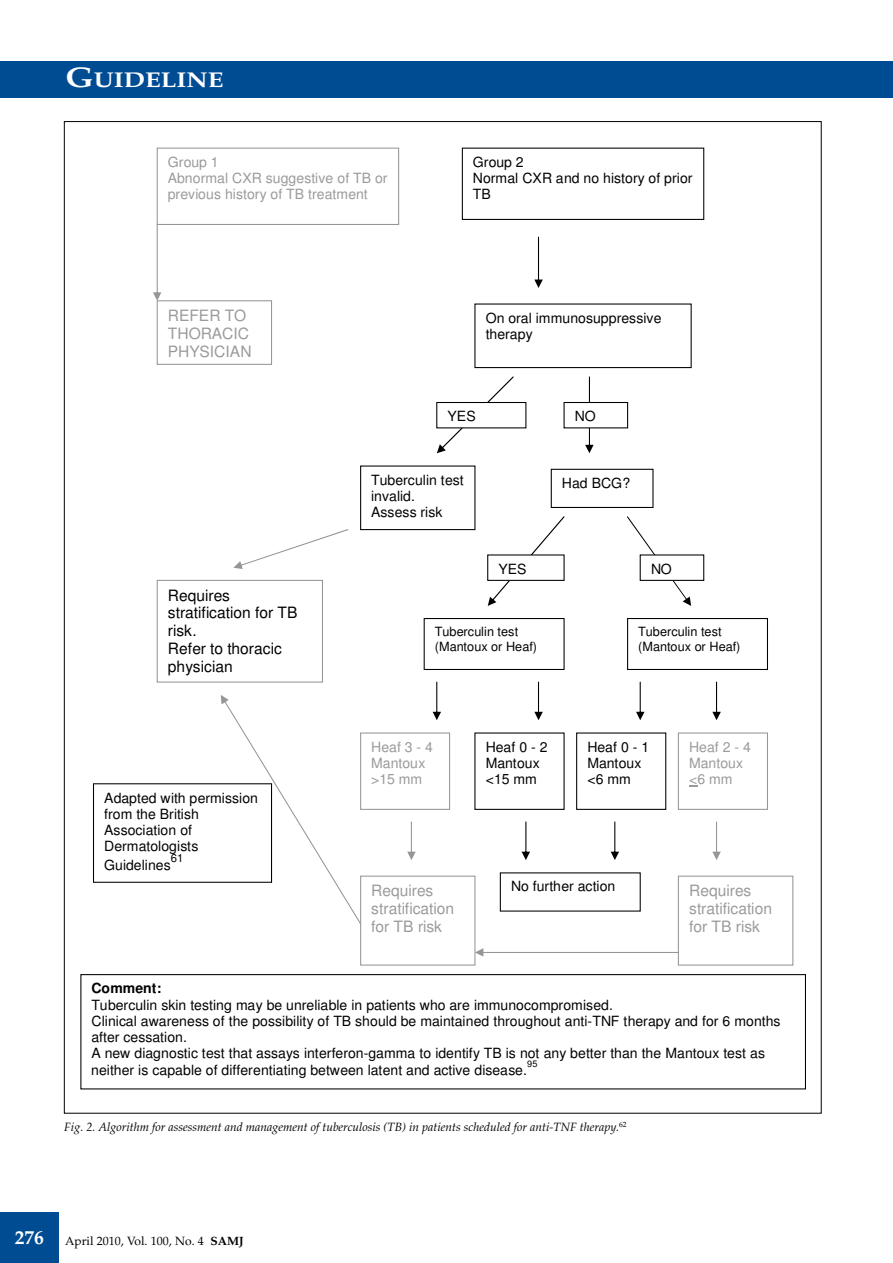
<style>
.page{position:relative;width:893px;height:1263px;background:#fff}
.page>*{position:absolute;margin:0;border:0;box-sizing:border-box;transform-origin:0 0}
.t1{font:700 21.3px "Palatino";color:#fff;scale:1.2 1}
.t2{font:16.95px "Times";color:#000}
.t3{font:15.6px/17.9px "Helvetica";color:#9a9a9a}
.t4{font:15.6px/17.9px "Helvetica";color:#000}
.t5{font:14.1px/16.2px "Helvetica";color:#000}
.t6{font:14.1px/16px "Helvetica";color:#9a9a9a}
.t7{font:700 14.1px "Helvetica";color:#000}
.t8{font:12.75px/15px "Helvetica";letter-spacing:.005em;color:#000}
.t9{font:italic 12px "Palatino";color:#000}
.t10{font:12px "Palatino";color:#000}
.t11{font:11.4px "Helvetica";color:#000}
.t12{font:9.15px "Helvetica";color:#000}
.s1{font-size:28.5px}
.s2{font-weight:700;font-size:19.5px;color:#fff}
.s3{font-weight:700}
</style>
<div class="page">
<div style="left:0;top:61px;width:13px;height:37px;background:#004c93"></div>
<div style="left:0;top:61px;width:893px;height:36px;background:#004c93"></div>
<div style="left:0;top:1212px;width:59px;height:51px;background:#004c93"></div>
<div style="left:157px;top:148px;width:242px;height:77px;border:1px solid #969696"></div>
<div style="left:462px;top:148px;width:242px;height:72px;border:1px solid #000"></div>
<div style="left:474px;top:303px;width:218px;height:65px;border:1px solid #000"></div>
<svg style="left:585px;top:377px;width:9px;height:76px"></svg>
<div style="left:564px;top:402px;width:64px;height:26px;background:#fff"></div>
<div style="left:563px;top:402px;width:65px;height:26px;border:1px solid #000"></div>
<div style="left:551px;top:469px;width:102px;height:39px;border:1px solid #000"></div>
<svg style="left:627px;top:516px;width:64px;height:90px"></svg>
<div style="left:627px;top:618px;width:141px;height:52px;border:1px solid #000"></div>
<div style="left:424px;top:618px;width:141px;height:52px;border:1px solid #000"></div>
<svg style="left:488px;top:516px;width:77px;height:90px"></svg>
<div style="left:640px;top:555px;width:64px;height:25px;background:#fff"></div>
<div style="left:640px;top:554px;width:64px;height:27px;border:1px solid #000"></div>
<div style="left:488px;top:555px;width:76px;height:25px;background:#fff"></div>
<div style="left:487px;top:554px;width:78px;height:27px;border:1px solid #000"></div>
<svg style="left:534px;top:237px;width:9px;height:51px"></svg>
<svg style="left:712px;top:682px;width:9px;height:38px"></svg>
<div style="left:678px;top:732px;width:90px;height:78px;border:1px solid #969696"></div>
<svg style="left:689px;top:785px;width:8px;height:2px"></svg>
<div style="left:576px;top:732px;width:90px;height:78px;border:1px solid #000"></div>
<div style="left:360px;top:732px;width:90px;height:78px;border:1px solid #969696"></div>
<svg style="left:636px;top:682px;width:8px;height:38px"></svg>
<svg style="left:534px;top:682px;width:9px;height:38px"></svg>
<svg style="left:433px;top:682px;width:8px;height:38px"></svg>
<svg style="left:712px;top:821px;width:9px;height:39px"></svg>
<div style="left:678px;top:876px;width:115px;height:89px;border:1px solid #969696"></div>
<div style="left:360px;top:876px;width:115px;height:89px;border:1px solid #969696"></div>
<svg style="left:407px;top:821px;width:9px;height:39px"></svg>
<svg style="left:475px;top:948px;width:204px;height:8px"></svg>
<svg style="left:522px;top:821px;width:8px;height:39px"></svg>
<svg style="left:611px;top:821px;width:8px;height:39px"></svg>
<svg style="left:437px;top:376px;width:77px;height:77px"></svg>
<div style="left:437px;top:402px;width:89px;height:26px;background:#fff"></div>
<div style="left:436px;top:402px;width:90px;height:26px;border:1px solid #000"></div>
<div style="left:360px;top:465px;width:115px;height:65px;border:1px solid #000"></div>
<div style="left:157px;top:300px;width:115px;height:65px;border:1px solid #969696"></div>
<svg style="left:153px;top:224px;width:8px;height:77px"></svg>
<div style="left:157px;top:580px;width:166px;height:103px;border:1px solid #969696"></div>
<svg style="left:221px;top:695px;width:140px;height:229px"></svg>
<svg style="left:233px;top:529px;width:115px;height:40px"></svg>
<div style="left:80px;top:974px;width:726px;height:115px;border:1px solid #000"></div>
<div style="left:93px;top:784px;width:179px;height:98px;background:#fff"></div>
<div style="left:93px;top:783px;width:179px;height:100px;border:1px solid #000"></div>
<h1 class="t1" style="left:65px;top:67px;width:133px"><span class="s1">G</span>UIDELINE</h1>
<p class="t6" style="left:168px;top:154px;width:221px">Group 1<br>Abnormal CXR suggestive of TB or previous history of TB treatment</p>
<p class="t5" style="left:473px;top:154px;width:221px">Group 2<br>Normal CXR and no history of prior<br>TB</p>
<p class="t3" style="left:168px;top:307px;width:85px">REFER TO<br>THORACIC<br>PHYSICIAN</p>
<p class="t4" style="left:168px;top:586px;width:131px">Requires stratification for TB risk.<br>Refer to thoracic physician</p>
<p class="t5" style="left:104px;top:790px;width:155px">Adapted with permission from the British<br>Association of<br>Dermatologists</p>
<p class="t5" style="left:104px;top:857px;width:68px">Guidelines</p>
<p class="t11" style="left:171px;top:851px;width:14px">61</p>
<p class="t5" style="left:486px;top:310px;width:177px">On oral immunosuppressive therapy</p>
<p class="t5" style="left:448px;top:408px;width:30px">YES</p>
<p class="t5" style="left:371px;top:472px;width:94px">Tuberculin test invalid.<br>Assess risk</p>
<p class="t5" style="left:575px;top:408px;width:23px">NO</p>
<p class="t5" style="left:562px;top:475px;width:70px">Had BCG?</p>
<p class="t5" style="left:498px;top:561px;width:30px">YES</p>
<p class="t5" style="left:651px;top:561px;width:22px">NO</p>
<p class="t8" style="left:435px;top:624px;width:104px">Tuberculin test (Mantoux or Heaf)</p>
<p class="t6" style="left:371px;top:739px;width:63px">Heaf 3 - 4<br>Mantoux &gt;15 mm</p>
<p class="t5" style="left:486px;top:739px;width:63px">Heaf 0 - 2<br>Mantoux &lt;15 mm</p>
<p class="t8" style="left:638px;top:624px;width:104px">Tuberculin test (Mantoux or Heaf)</p>
<p class="t5" style="left:587px;top:739px;width:63px">Heaf 0 - 1<br>Mantoux &lt;6 mm</p>
<p class="t6" style="left:689px;top:739px;width:63px">Heaf 2 - 4<br>Mantoux &lt;6 mm</p>
<p class="t3" style="left:371px;top:882px;width:84px">Requires stratification for TB risk</p>
<p class="t5" style="left:511px;top:879px;width:106px">No further action</p>
<p class="t3" style="left:689px;top:882px;width:84px">Requires stratification for TB risk</p>
<p class="t7" style="left:92px;top:980px;width:71px">Comment:</p>
<p class="t5" style="left:91px;top:997px;width:691px">Tuberculin skin testing may be unreliable in patients who are immunocompromised.<br>Clinical awareness of the possibility of TB should be maintained throughout anti-TNF therapy and for 6 months after cessation.<br>A new diagnostic test that assays interferon-gamma to identify TB is not any better than the Mantoux test as neither is capable of differentiating between latent and active disease.</p>
<p class="t2" style="left:748px;top:1037px;width:10px">1</p>
<p class="t12" style="left:527px;top:1058px;width:12px">95</p>
<p class="t9" style="left:64px;top:1120px;width:564px">Fig. 2. Algorithm for assessment and management of tuberculosis (TB) in patients scheduled for anti-TNF therapy.<sup>62</sup></p>
<p class="t10" style="left:15px;top:1234px;width:231px"><span class="s2">276</span> April 2010, Vol. 100, No. 4 <span class="s3">SAMJ</span></p>
</div>
